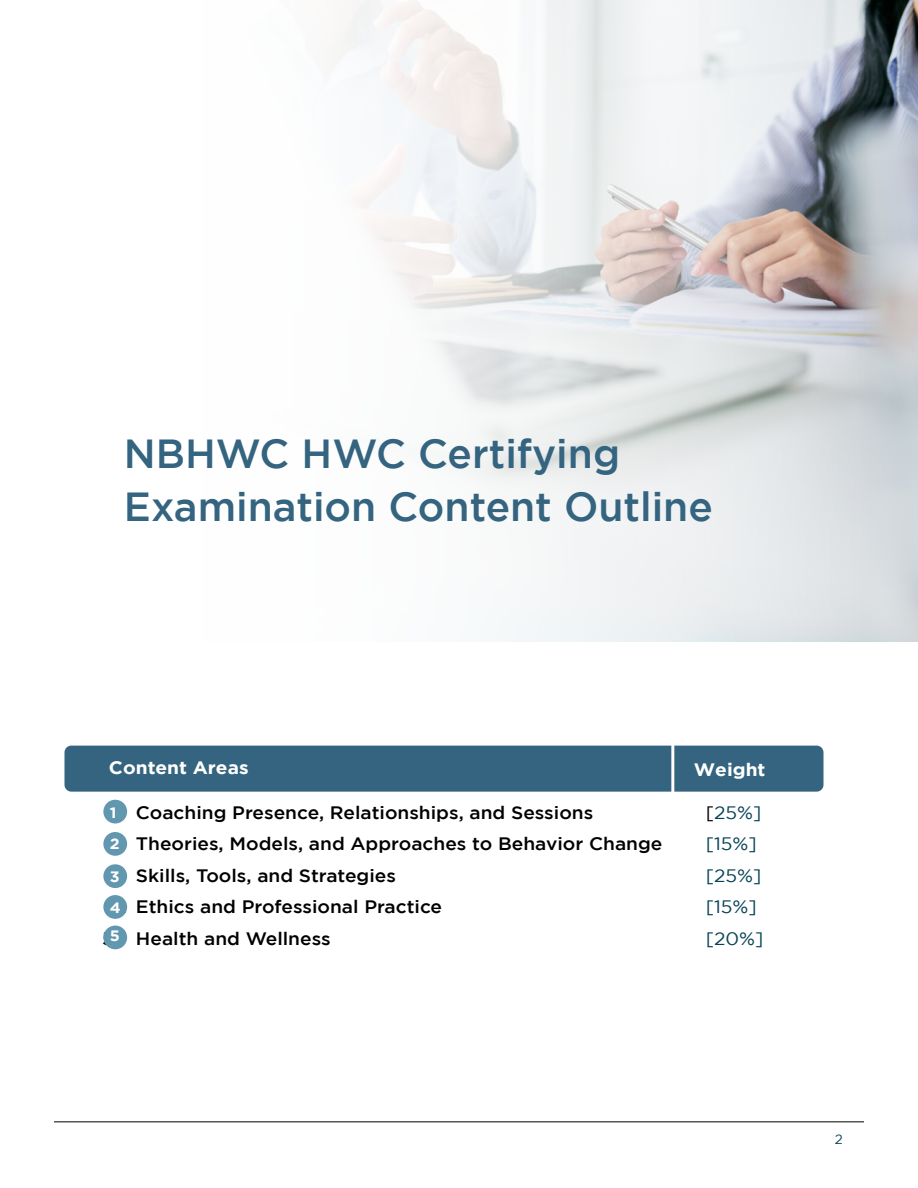
<style>
.page{position:relative;width:918px;height:1188px;background:#fff}
.page>*{position:absolute;margin:0;border:0;box-sizing:border-box;transform-origin:0 0}
.t1{font:500 40.5px/52.5px "Gotham";color:#34647f}
.t2{font:500 18px "Gotham";color:#000;scale:1.06 1}
.t3{font:18px/31.5px "Gotham";color:#074255;scale:1.06 1}
.t4{font:700 18px "Gotham";color:#fff;scale:1.06 1}
.t5{font:700 15px/32px "Gotham";color:#fff;scale:1.06 1}
.t6{font:13.5px "Gotham";color:#0c4358}
.s1{color:#000}
</style>
<div class="page">
<hr style="left:54px;top:1122px;width:810px;height:1px;background:#000">
<div style="left:64px;top:746px;width:760px;height:46px;background:#34647f;border-radius:7px"></div>
<img style="left:864px;top:0;width:54px;height:641px">
<svg style="left:339px;top:0;width:525px;height:642px;fill:#eff0f2"></svg>
<div style="left:103px;top:800px;width:24px;height:24px;background:#6298af;border-radius:50%"></div>
<div style="left:103px;top:832px;width:24px;height:24px;background:#6298af;border-radius:50%"></div>
<div style="left:103px;top:864px;width:24px;height:24px;background:#6298af;border-radius:50%"></div>
<div style="left:103px;top:895px;width:24px;height:24px;background:#6298af;border-radius:50%"></div>
<div style="left:103px;top:926px;width:24px;height:23px;background:#6298af;border-radius:50%"></div>
<hr style="left:671px;top:732px;width:3px;height:270px;background:#fff">
<h1 class="t1" style="left:124px;top:426px;width:590px">NBHWC HWC Certifying<br>Examination Content Outline</h1>
<p class="t4" style="left:109px;top:757px;width:133px">Content Areas</p>
<p class="t2" style="left:109px;top:802px;width:458px">1. Coaching Presence, Relationships, and Sessions</p>
<p class="t2" style="left:109px;top:833px;width:524px">2. Theories, Models, and Approaches to Behavior Change</p>
<p class="t2" style="left:109px;top:865px;width:272px">3. Skills, Tools, and Strategies</p>
<p class="t2" style="left:109px;top:896px;width:316px">4. Ethics and Professional Practice</p>
<p class="t2" style="left:102px;top:928px;width:217px">5. Health and Wellness</p>
<p class="t5" style="left:110px;top:796px;width:11px">1<br>2<br>3</p>
<p class="t5" style="left:110px;top:892px;width:12px;line-height:29px">4<br>5</p>
<p class="t4" style="left:694px;top:759px;width:69px">Weight</p>
<p class="t3" style="left:706px;top:796px;width:56px"><span class="s1">[</span>25%] [15%] [25%] [15%] [20%]</p>
<p class="t6" style="left:835px;top:1132px;width:10px">2</p>
</div>
